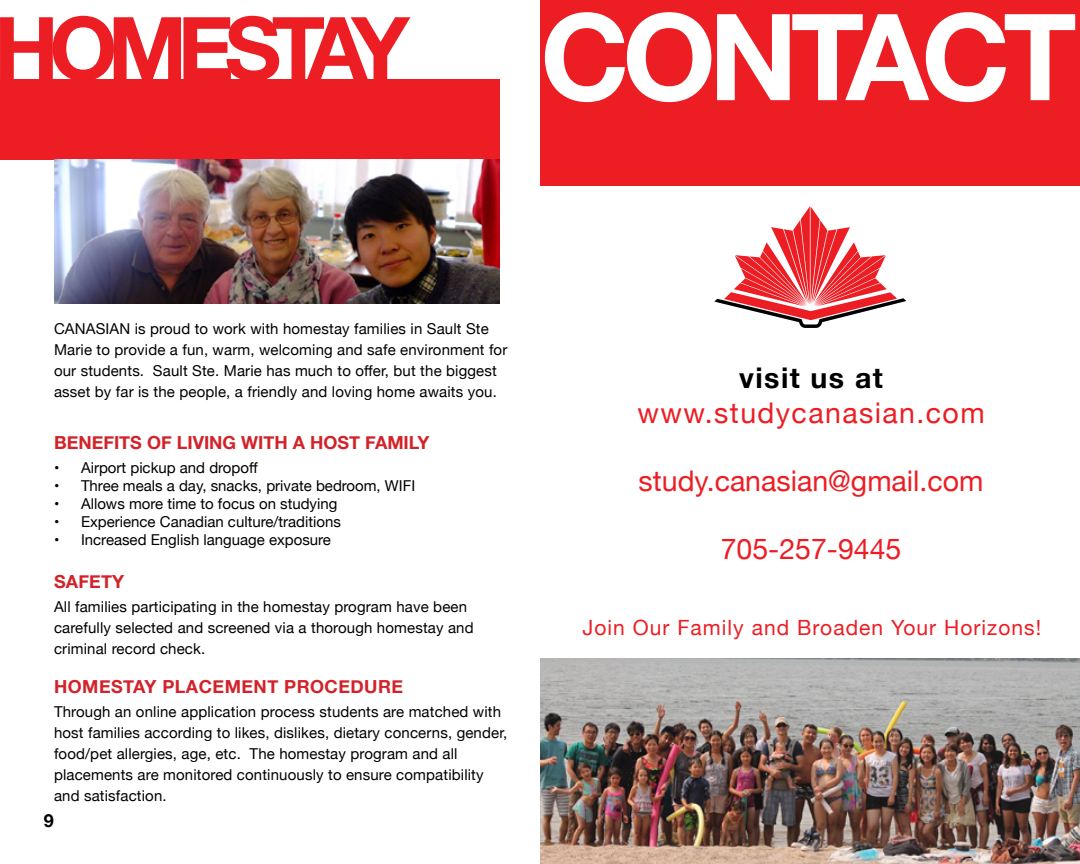
<style>
.page{position:relative;width:1080px;height:864px;background:#fff}
.page>*{position:absolute;margin:0;border:0;box-sizing:border-box;transform-origin:0 0}
.t1{font:700 87.45px "Helvetica Neue";letter-spacing:-.11em;color:#ed1d24}
.t2{font:28.5px "Helvetica Neue";color:#ed1d24}
.t3{font:28.5px "Helvetica Neue";letter-spacing:.05em;color:#ed1d24}
.t4{font:700 28.5px "Helvetica Neue";letter-spacing:.05em;color:#000}
.t5{font:21px "Helvetica Neue";letter-spacing:.05em;color:#ed1d24}
.t6{font:700 18px "Helvetica Neue";letter-spacing:.005em;color:#d2232a}
.t7{font:700 18px "Helvetica Neue";letter-spacing:.025em;color:#d2232a}
.t8{font:700 18px "Helvetica Neue";color:#000}
.t9{font:15px/21px "Helvetica Neue";letter-spacing:.01em;color:#000}
.s1{font-size:120.45px;color:#fff}
</style>
<div class="page">
<div style="left:0;top:79px;width:500px;height:81px;background:#ed1d24"></div>
<img style="left:54px;top:160px;width:446px;height:143px">
<div style="left:540px;top:0;width:540px;height:185px;background:#ed1d24"></div>
<img style="left:540px;top:658px;width:540px;height:206px">
<svg style="left:714px;top:206px;width:192px;height:122px"></svg>
<h1 class="t1" style="left:-6px;top:-20px;width:1084px">HOMESTAY <span class="s1">CONTACT</span></h1>
<p class="t9" style="left:54px;top:319px;width:455px">CANASIAN is proud to work with homestay families in Sault Ste Marie to provide a fun, warm, welcoming and safe environment for our students. Sault Ste. Marie has much to offer, but the biggest asset by far is the people, a friendly and loving home awaits you.</p>
<p class="t6" style="left:54px;top:429px;width:377px">BENEFITS OF LIVING WITH A HOST FAMILY</p>
<p class="t9" style="left:54px;top:458px;width:205px">• Airport pickup and dropoff</p>
<p class="t9" style="left:54px;top:476px;width:363px">• Three meals a day, snacks, private bedroom, WIFI</p>
<p class="t9" style="left:54px;top:494px;width:285px">• Allows more time to focus on studying</p>
<p class="t9" style="left:54px;top:512px;width:289px">• Experience Canadian culture/traditions</p>
<p class="t9" style="left:54px;top:530px;width:279px">• Increased English language exposure</p>
<p class="t6" style="left:54px;top:568px;width:72px">SAFETY</p>
<p class="t9" style="left:54px;top:598px;width:421px">All families participating in the homestay program have been carefully selected and screened via a thorough homestay and criminal record check.</p>
<p class="t7" style="left:54px;top:672px;width:351px">HOMESTAY PLACEMENT PROCEDURE</p>
<p class="t9" style="left:54px;top:702px;width:455px">Through an online application process students are matched with host families according to likes, dislikes, dietary concerns, gender, food/pet allergies, age, etc. The homestay program and all placements are monitored continuously to ensure compatibility and satisfaction.</p>
<p class="t8" style="left:44px;top:807px;width:12px">9</p>
<h2 class="t4" style="left:739px;top:356px;width:145px">visit us at</h2>
<h2 class="t3" style="left:637px;top:392px;width:349px">www.studycanasian.com</h2>
<h2 class="t2" style="left:639px;top:460px;width:346px">study.canasian@gmail.com</h2>
<h2 class="t2" style="left:721px;top:529px;width:182px">705-257-9445</h2>
<h3 class="t5" style="left:582px;top:613px;width:460px">Join Our Family and Broaden Your Horizons!</h3>
</div>
